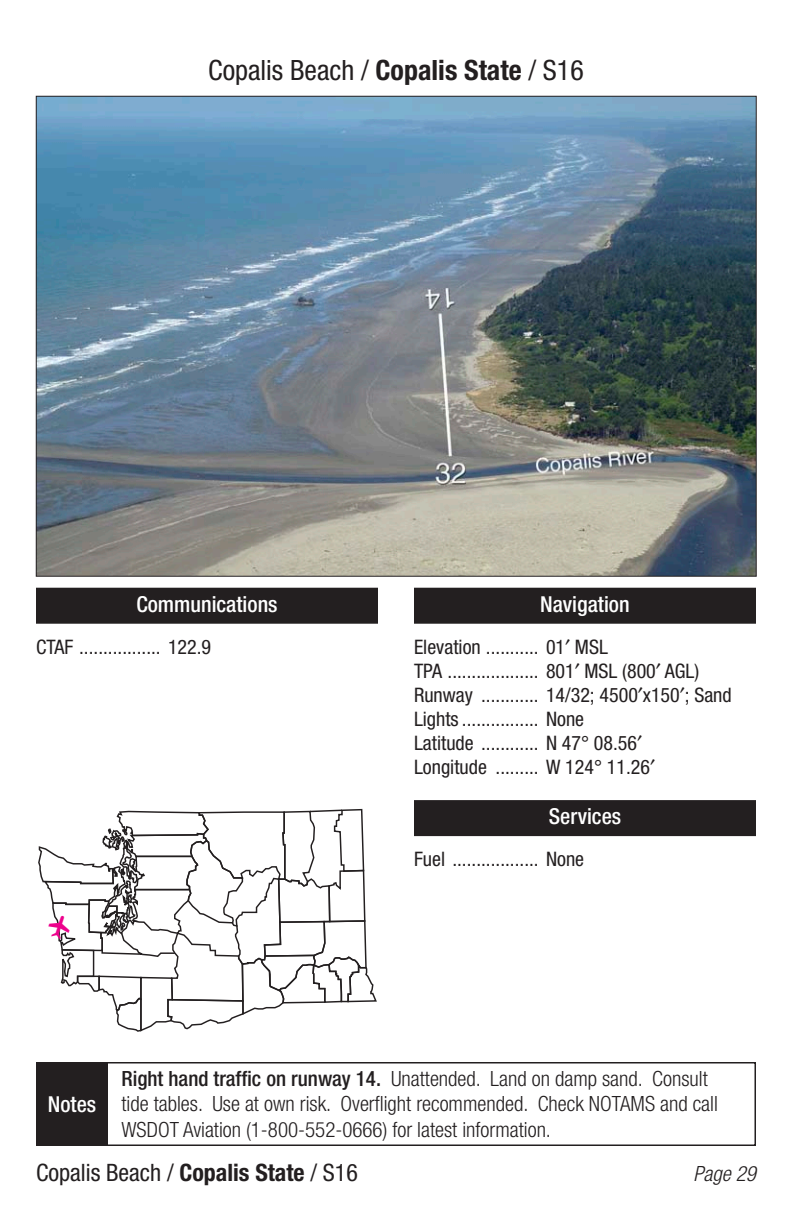
<style>
.page{position:relative;width:792px;height:1224px;background:#fff}
.page>*{position:absolute;margin:0;border:0;box-sizing:border-box;transform-origin:0 0}
.t1{font:condensed 28px "Helvetica Neue LT Std";color:#231f20}
.t2{font:condensed 24px "Helvetica Neue LT Std";color:#231f20}
.Heading{font:500 condensed 22px "Helvetica Neue LT Std";color:#fff}
.Note_Text{font:300 condensed 21px/25.2px "Helvetica Neue LT Std";color:#231f20}
.t3{font:italic 300 condensed 21px "Helvetica Neue LT Std";color:#231f20}
.Body_Text{font:condensed 20px "Helvetica Neue LT Std";color:#231f20}
.s1{font-weight:700}
.s2{font-weight:500}
</style>
<div class="page">
<div style="left:36px;top:588px;width:342px;height:36px;background:#231f20"></div>
<div style="left:414px;top:588px;width:342px;height:36px;background:#231f20"></div>
<div style="left:414px;top:800px;width:342px;height:36px;background:#231f20"></div>
<img style="left:38px;top:98px;width:716px;height:476px">
<div style="left:36px;top:1062px;width:720px;height:84px;border:2px solid #231f20"></div>
<div style="left:36px;top:1062px;width:72px;height:84px;background:#231f20"></div>
<svg style="left:38px;top:808px;width:339px;height:224px"></svg>
<p class="t1" style="left:208px;top:54px;width:377px">Copalis Beach / <span class="s1">Copalis State</span> / S16</p>
<p class="Heading" style="left:136px;top:591px;width:143px">Communications</p>
<p class="Body_Text" style="left:36px;top:635px;width:177px">CTAF ................. 122.9</p>
<p class="Heading" style="left:540px;top:591px;width:91px">Navigation</p>
<p class="Body_Text" style="left:414px;top:635px;width:195px">Elevation ........... 01 MSL</p>
<p class="Body_Text" style="left:414px;top:659px;width:287px">TPA ................... 801 MSL (800 AGL)</p>
<p class="Body_Text" style="left:414px;top:683px;width:319px">Runway ............ 14/32; 4500 x150 ; Sand</p>
<p class="Body_Text" style="left:414px;top:707px;width:172px">Lights ................ None</p>
<p class="Body_Text" style="left:414px;top:731px;width:225px">Latitude ............ N 47° 08.56</p>
<p class="Body_Text" style="left:414px;top:755px;width:238px">Longitude ......... W 124° 11.26</p>
<p class="Heading" style="left:549px;top:803px;width:74px">Services</p>
<p class="Body_Text" style="left:414px;top:847px;width:172px">Fuel .................. None</p>
<p class="Heading" style="left:48px;top:1091px;width:50px">Notes</p>
<p class="Note_Text" style="left:122px;top:1066px;width:598px"><span class="s2">Right hand traffic on runway 14.</span> Unattended. Land on damp sand. Consult tide tables. Use at own risk. Overflight recommended. Check NOTAMS and call<br>WSDOT Aviation (1-800-552-0666) for latest information.</p>
<p class="t2" style="left:36px;top:1159px;width:323px">Copalis Beach / <span class="s1">Copalis State</span> / S16</p>
<p class="t3" style="left:694px;top:1162px;width:64px">Page 29</p>
</div>
